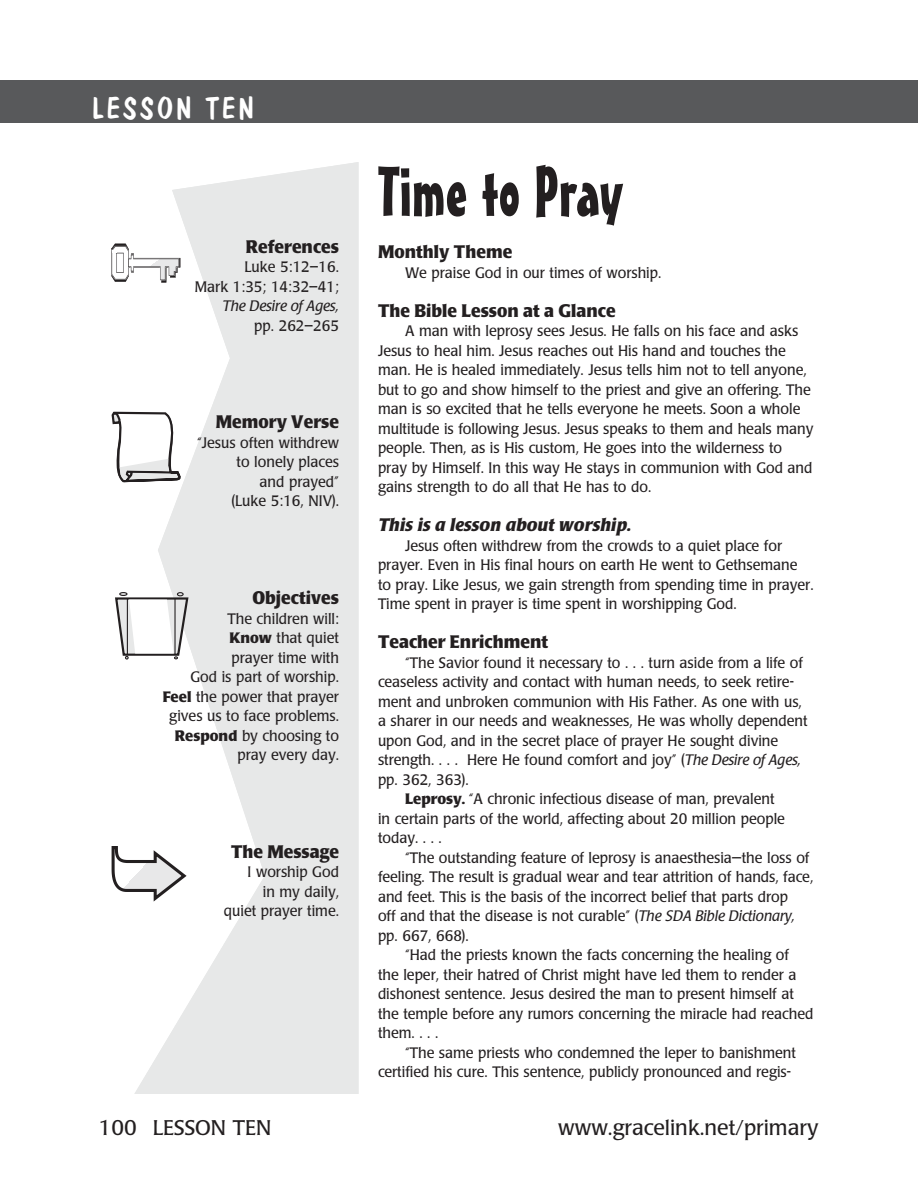
<style>
.page{position:relative;width:918px;height:1202px;background:#fff}
.page>*{position:absolute;margin:0;border:0;box-sizing:border-box;transform-origin:0 0}
.Lesson_title{font:69px "Mister Earl BT";color:#231f20}
.t1{font:30px "Dom Casual D";letter-spacing:.1em;color:#fff}
.t2{font:21px "Poppl Laudatio";color:#231f20}
.subhead{font:700 18px "Poppl Laudatio";color:#231f20;scale:.95 1}
.subhead-right{font:700 18px "Poppl Laudatio";color:#231f20;scale:.95 1}
.subhead-2{font:italic 700 18px "Poppl Laudatio";color:#231f20}
.body{font:15px/19.5px "Poppl Laudatio";color:#231f20;scale:.95 1}
.body-right{font:15px/19.5px "Poppl Laudatio";color:#231f20;text-align:center;scale:.95 1}
.body-right-2{font:italic 15px "Poppl Laudatio";color:#231f20}
.s1{font-weight:700}
.s2{font-style:italic}
</style>
<div class="page">
<div style="left:0;top:80px;width:891px;height:43px;background:#58595b"></div>
<svg style="left:112px;top:412px;width:22px;height:70px"></svg>
<div style="left:891px;top:80px;width:27px;height:43px;background:#58595b"></div>
<svg style="left:134px;top:162px;width:225px;height:932px;fill:#e7e8e8"></svg>
<svg style="left:111px;top:243px;width:69px;height:39px"></svg>
<svg style="left:115px;top:592px;width:73px;height:67px"></svg>
<hr style="left:127px;top:598px;width:1px;height:56px;background:#231f20">
<hr style="left:174px;top:598px;width:2px;height:56px;background:#231f20">
<svg style="left:112px;top:846px;width:75px;height:55px"></svg>
<p class="t1" style="left:92px;top:91px;width:164px">LESSON TEN</p>
<p class="subhead-right" style="left:246px;top:236px;width:100px">References</p>
<p class="body-right" style="left:245px;top:258px;width:101px">Luke 5:12–16.</p>
<p class="body-right" style="left:195px;top:277px;width:153px">Mark 1:35; 14:32–41;</p>
<p class="body-right-2" style="left:223px;top:298px;width:118px">The Desire of Ages,</p>
<p class="body-right" style="left:254px;top:316px;width:91px">pp. 262–265</p>
<p class="subhead-right" style="left:216px;top:412px;width:131px">Memory Verse</p>
<p class="body-right" style="left:197px;top:433px;width:151px">“Jesus often withdrew</p>
<p class="body-right" style="left:237px;top:453px;width:109px">to lonely places</p>
<p class="body-right" style="left:260px;top:472px;width:85px">and prayed”</p>
<p class="body-right" style="left:232px;top:492px;width:115px">(Luke 5:16, NIV).</p>
<p class="subhead-right" style="left:252px;top:587px;width:93px">Objectives</p>
<p class="body-right" style="left:227px;top:609px;width:119px">The children will:</p>
<p class="body-right" style="left:230px;top:628px;width:117px"><span class="s1">Know</span> that quiet</p>
<p class="body-right" style="left:232px;top:648px;width:115px">prayer time with</p>
<p class="body-right" style="left:190px;top:667px;width:158px">God is part of worship.</p>
<p class="body-right" style="left:163px;top:687px;width:187px"><span class="s1">Feel</span> the power that prayer gives us to face problems.</p>
<p class="body-right" style="left:175px;top:726px;width:174px;text-align:right"><span class="s1">Respond</span> by choosing to pray every day.</p>
<p class="subhead-right" style="left:231px;top:841px;width:115px">The Message</p>
<p class="body-right" style="left:248px;top:862px;width:98px">I worship God</p>
<p class="body-right" style="left:263px;top:882px;width:82px">in my daily,</p>
<p class="body-right" style="left:224px;top:901px;width:123px">quiet prayer time.</p>
<p class="Lesson_title" style="left:378px;top:149px;width:246px">Time to Pray</p>
<p class="subhead" style="left:378px;top:242px;width:143px">Monthly Theme</p>
<p class="body" style="left:405px;top:263px;width:271px">We praise God in our times of worship.</p>
<p class="subhead" style="left:378px;top:300px;width:252px">The Bible Lesson at a Glance</p>
<p class="body" style="left:378px;top:321px;width:460px;text-indent:27px">A man with leprosy sees Jesus. He falls on his face and asks Jesus to heal him. Jesus reaches out His hand and touches the man. He is healed immediately. Jesus tells him not to tell anyone, but to go and show himself to the priest and give an offering. The man is so excited that he tells everyone he meets. Soon a whole multitude is following Jesus. Jesus speaks to them and heals many people. Then, as is His custom, He goes into the wilderness to pray by Himself. In this way He stays in communion with God and gains strength to do all that He has to do.</p>
<p class="subhead-2" style="left:378px;top:515px;width:255px">This is a lesson about worship.</p>
<p class="body" style="left:378px;top:536px;width:460px;text-indent:27px">Jesus often withdrew from the crowds to a quiet place for prayer. Even in His final hours on earth He went to Gethsemane to pray. Like Jesus, we gain strength from spending time in prayer.<br>Time spent in prayer is time spent in worshipping God.</p>
<p class="subhead" style="left:378px;top:632px;width:181px">Teacher Enrichment</p>
<p class="body" style="left:378px;top:653px;width:454px;text-indent:27px">“The Savior found it necessary to . . . turn aside from a life of ceaseless activity and contact with human needs, to seek retire&shy;ment and unbroken communion with His Father. As one with us, a sharer in our needs and weaknesses, He was wholly dependent upon God, and in the secret place of prayer He sought divine strength. . . . Here He found comfort and joy” (<span class="s2">The Desire of Ages, </span>pp. 362, 363).</p>
<p class="body" style="left:378px;top:789px;width:430px;text-indent:27px"><span class="s1">Leprosy.</span> “A chronic infectious disease of man, prevalent in certain parts of the world, affecting about 20 million people today. . . .</p>
<p class="body" style="left:378px;top:848px;width:460px;text-indent:27px">“The outstanding feature of leprosy is anaesthesia—the loss of feeling. The result is gradual wear and tear attrition of hands, face, and feet. This is the basis of the incorrect belief that parts drop<br>off and that the disease is not curable” (<span class="s2">The SDA Bible Dictionary, </span>pp. 667, 668).</p>
<p class="body" style="left:378px;top:945px;width:460px;text-indent:27px">“Had the priests known the facts concerning the healing of the leper, their hatred of Christ might have led them to render a dishonest sentence. Jesus desired the man to present himself at the temple before any rumors concerning the miracle had reached them. . . .</p>
<p class="body" style="left:378px;top:1043px;width:442px;text-indent:27px">“The same priests who condemned the leper to banishment certified his cure. This sentence, publicly pronounced and regis-</p>
<p class="t2" style="left:99px;top:1115px;width:174px">100 LESSON TEN</p>
<p class="t2" style="left:558px;top:1115px;width:262px">www.gracelink.net/primary</p>
</div>
